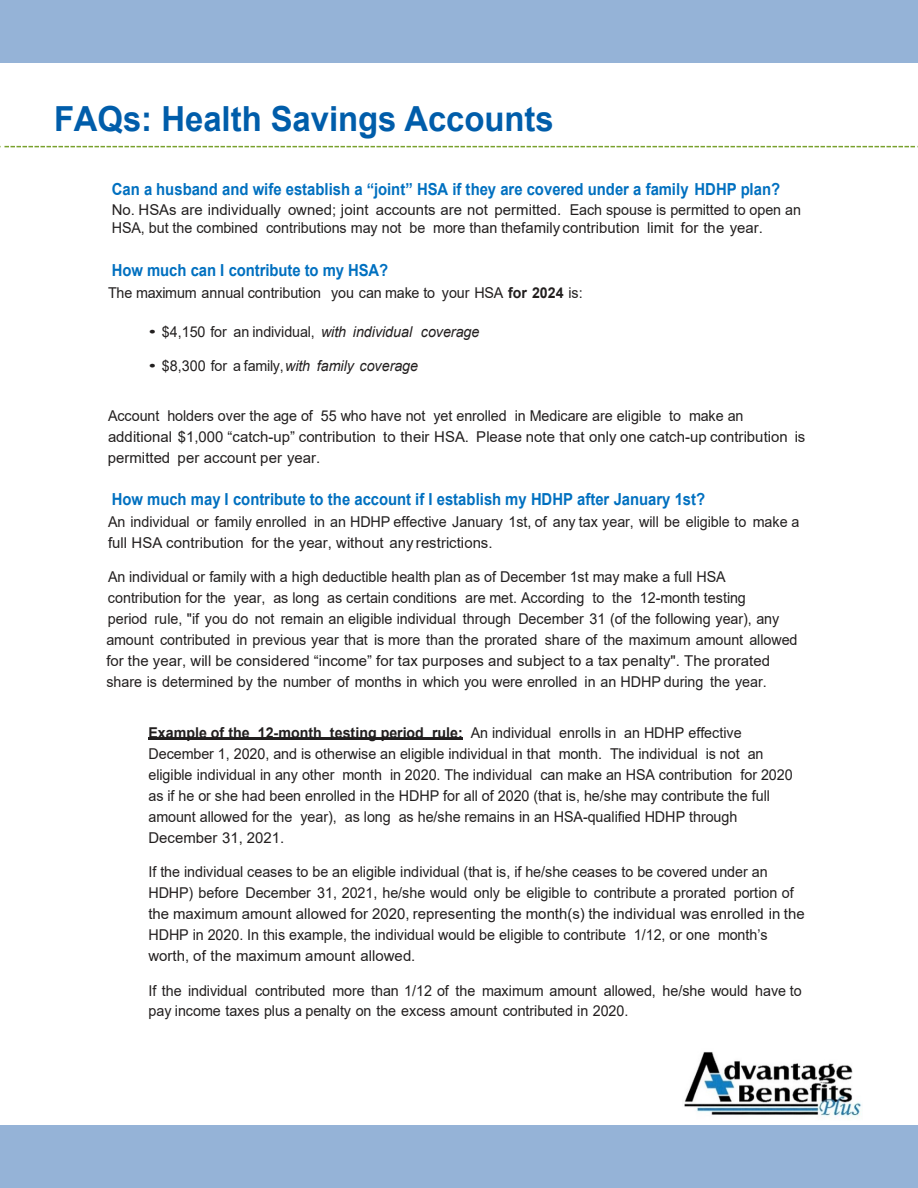
<style>
.page{position:relative;width:918px;height:1188px;background:#fff}
.page>*{position:absolute;margin:0;border:0;box-sizing:border-box;transform-origin:0 0}
.t1{font:700 34.5px "Arial";letter-spacing:-.005em;color:#005daa;scale:.95 1}
.t2{font:700 16.5px "Arial";letter-spacing:-.005em;color:#0070c0;scale:.9 1}
.t3{font:15px/21px "Arial";letter-spacing:-.005em;color:#221f1f;scale:.96 1}
.t4{font:15px/18.9px "Arial";letter-spacing:-.005em;color:#221f1f}
.t5{font:italic 15px "Arial";letter-spacing:-.005em;color:#221f1f;scale:.96 1}
.s1{font-weight:700}
.s2{font-style:normal}
</style>
<div class="page">
<div style="left:0;top:0;width:918px;height:63px;background:#95b3d7"></div>
<svg style="left:0;top:146px;width:918px;height:1px"></svg>
<div style="left:0;top:1125px;width:918px;height:63px;background:#95b3d7"></div>
<hr style="left:148px;top:738px;width:315px;height:2px;background:#221f1f">
<img style="left:684px;top:1052px;width:178px;height:65px">
<h1 class="t1" style="left:54px;top:94px;width:528px">FAQs: Health Savings Accounts</h1>
<p class="t2" style="left:112px;top:178px;width:744px">Can a husband and wife establish a “joint” HSA if they are covered under a family HDHP plan?</p>
<p class="t4" style="left:112px;top:200px;width:691px">No. HSAs are individually owned; joint accounts are not permitted. Each spouse is permitted to open an<br>HSA, but the combined contributions may not be more than thefamily contribution limit for the year.</p>
<p class="t2" style="left:112px;top:259px;width:309px">How much can I contribute to my HSA?</p>
<p class="t3" style="left:108px;top:282px;width:496px">The maximum annual contribution you can make to your HSA <span class="s1">for 202</span><span class="s1">4</span> is:</p>
<p class="t5" style="left:149px;top:322px;width:346px"><span class="s2">• $</span><span class="s2">4,150</span> <span class="s2">for an individual,</span> with individual coverage</p>
<p class="t5" style="left:149px;top:356px;width:282px"><span class="s2">• $</span><span class="s2">8</span><span class="s2">,</span><span class="s2">300</span> <span class="s2">for a family,</span>with family coverage</p>
<p class="t3" style="left:108px;top:405px;width:728px">Account holders over the age of 55 who have not yet enrolled in Medicare are eligible to make an additional $1,000 “catch-up” contribution to their HSA. Please note that only one catch-up contribution is permitted per account per year.</p>
<h1 class="t2" style="left:112px;top:488px;width:661px">How much may I contribute to the account if I establish my HDHP after January 1st?</h1>
<p class="t3" style="left:108px;top:510px;width:722px">An individual or family enrolled in an HDHP effective January 1st, of any tax year, will be eligible to make a full HSA contribution for the year, without any restrictions.</p>
<p class="t3" style="left:108px;top:566px;width:701px">An individual or family with a high deductible health plan as of December 1st may make a full HSA contribution for the year, as long as certain conditions are met. According to the 12-month testing period rule, "if you do not remain an eligible individual through December 31 (of the following year), any</p>
<p class="t3" style="left:106px;top:629px;width:722px">amount contributed in previous year that is more than the prorated share of the maximum amount allowed for the year, will be considered “income” for tax purposes and subject to a tax penalty". The prorated share is determined by the number of months in which you were enrolled in an HDHP during the year.</p>
<p class="t3" style="left:148px;top:722px;width:673px"><span class="s1">Example of the 12-month testing period rule:</span> An individual enrolls in an HDHP effective December 1, 2020, and is otherwise an eligible individual in that month. The individual is not an eligible individual in any other month in 2020. The individual can make an HSA contribution for 2020 as if he or she had been enrolled in the HDHP for all of 2020 (that is, he/she may contribute the full amount allowed for the year), as long as he/she remains in an HSA-qualified HDHP through December 31, 2021.</p>
<p class="t3" style="left:148px;top:861px;width:685px">If the individual ceases to be an eligible individual (that is, if he/she ceases to be covered under an HDHP) before December 31, 2021, he/she would only be eligible to contribute a prorated portion of the maximum amount allowed for 2020, representing the month(s) the individual was enrolled in the HDHP in 2020. In this example, the individual would be eligible to contribute 1/12, or one month’s worth, of the maximum amount allowed.</p>
<p class="t3" style="left:148px;top:980px;width:682px">If the individual contributed more than 1/12 of the maximum amount allowed, he/she would have to pay income taxes plus a penalty on the excess amount contributed in 2020.</p>
</div>
